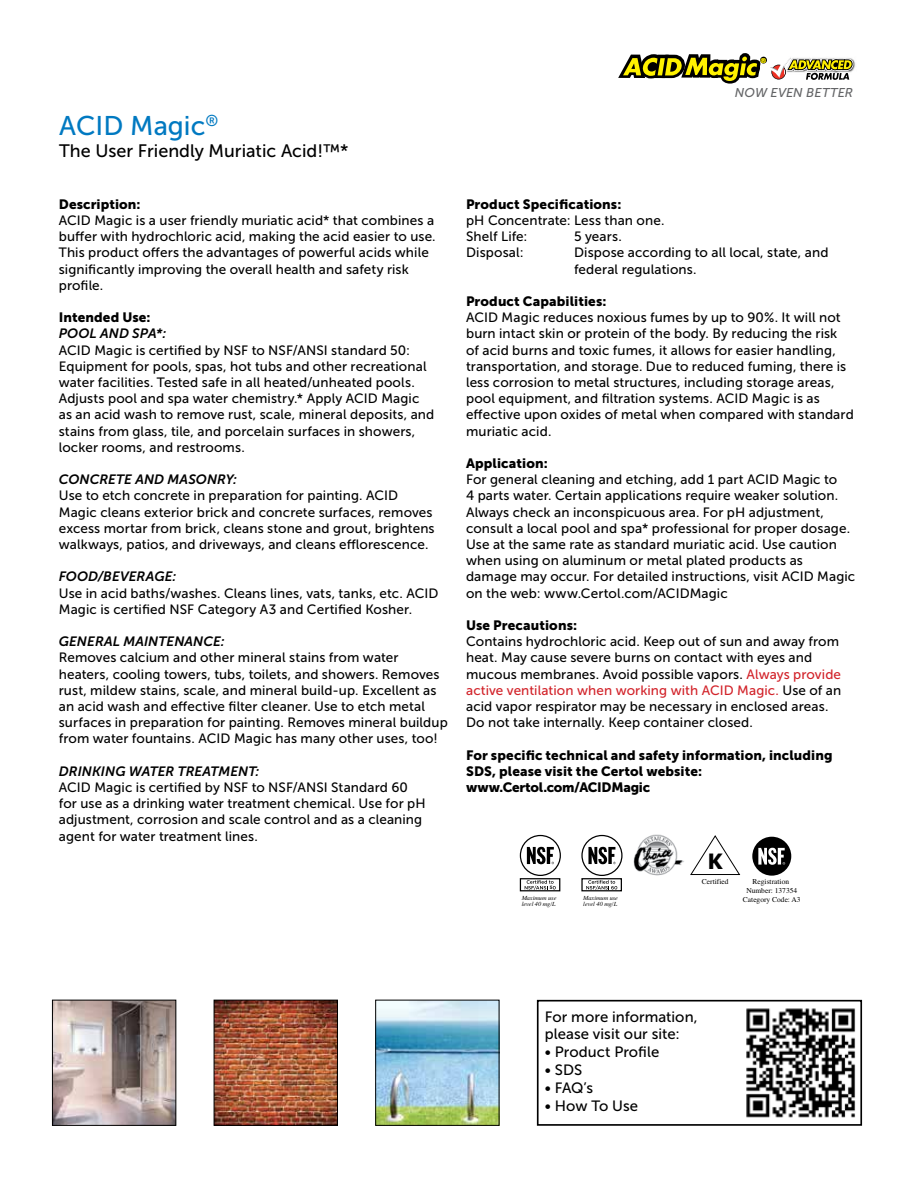
<style>
.page{position:relative;width:918px;height:1188px;background:#fff}
.page>*{position:absolute;margin:0;border:0;box-sizing:border-box;transform-origin:0 0}
.t1{font:27px "Museo Sans 500";color:#0079c1}
.t2{font:700 21.3px "Tahoma";color:#000}
.t3{font:18px "Museo Sans 500";color:#000}
.t4{font:14.85px/17.9px "Museo Sans 500";color:#000}
.t5{font:13.5px/16.2px "Museo Sans 500";letter-spacing:.01em;color:#000}
.t6{font:13.5px/16.2px "Museo Sans 900";letter-spacing:.005em;color:#000}
.t7{font:italic 13.5px "Museo Sans 700";letter-spacing:.005em;color:#000}
.t8{font:italic 12.75px "Museo Sans 500";letter-spacing:.01em;color:#636466}
.t9{font:7.5px/9px "Times";color:#010101;text-align:center}
.t10{font:italic 6.3px/6.3px "Times";color:#010101}
.t11{font:700 4.65px "Arial";color:#000}
.s1{color:#d2232a}
</style>
<div class="page">
<img style="left:54px;top:1002px;width:120px;height:122px">
<div style="left:52px;top:1000px;width:124px;height:126px;border:1px solid #000"></div>
<img style="left:377px;top:1002px;width:120px;height:122px">
<div style="left:375px;top:1000px;width:124px;height:126px;border:1px solid #000"></div>
<img style="left:216px;top:1002px;width:120px;height:122px">
<div style="left:214px;top:1000px;width:124px;height:126px;border:1px solid #000"></div>
<div style="left:752px;top:837px;width:39px;height:39px;background:#000;border-radius:50%"></div>
<svg style="left:758px;top:848px;width:27px;height:17px"></svg>
<svg style="left:690px;top:835px;width:51px;height:40px"></svg>
<img style="left:633px;top:835px;width:51px;height:41px">
<div style="left:581px;top:835px;width:42px;height:41px;border:1px solid #000;border-radius:50%"></div>
<svg style="left:588px;top:847px;width:28px;height:17px"></svg>
<div style="left:581px;top:878px;width:41px;height:13px;background:#fff;border:1px solid #000"></div>
<svg style="left:586px;top:880px;width:31px;height:10px"></svg>
<svg style="left:520px;top:836px;width:40px;height:39px"></svg>
<div style="left:520px;top:835px;width:41px;height:41px;border:1px solid #000;border-radius:50%"></div>
<svg style="left:527px;top:847px;width:27px;height:17px"></svg>
<div style="left:520px;top:878px;width:40px;height:13px;background:#fff;border:1px solid #000"></div>
<svg style="left:525px;top:880px;width:31px;height:10px"></svg>
<div style="left:537px;top:1000px;width:325px;height:126px;border:2px solid #000"></div>
<img style="left:746px;top:1008px;width:110px;height:110px">
<img style="left:853px;top:59px;width:2px;height:11px">
<svg style="left:618px;top:53px;width:235px;height:31px"></svg>
<h1 class="t1" style="left:59px;top:111px;width:161px">ACID Magic<sup>®</sup></h1>
<h3 class="t3" style="left:59px;top:141px;width:291px">The User Friendly Muriatic Acid!™*</h3>
<p class="t6" style="left:59px;top:196px;width:83px">Description:</p>
<p class="t5" style="left:59px;top:212px;width:378px">ACID Magic is a user friendly muriatic acid* that combines a buffer with hydrochloric acid, making the acid easier to use.<br>This product offers the advantages of powerful acids while significantly improving the overall health and safety risk profile.</p>
<p class="t6" style="left:59px;top:309px;width:93px">Intended Use:</p>
<p class="t7" style="left:59px;top:326px;width:109px">POOL AND SPA*:</p>
<p class="t5" style="left:59px;top:342px;width:377px">ACID Magic is certified by NSF to NSF/ANSI standard 50:<br>Equipment for pools, spas, hot tubs and other recreational water facilities. Tested safe in all heated/unheated pools.<br>Adjusts pool and spa water chemistry.* Apply ACID Magic as an acid wash to remove rust, scale, mineral deposits, and stains from glass, tile, and porcelain surfaces in showers, locker rooms, and restrooms.</p>
<p class="t7" style="left:59px;top:472px;width:180px">CONCRETE AND MASONRY:</p>
<p class="t5" style="left:59px;top:488px;width:377px">Use to etch concrete in preparation for painting. ACID Magic cleans exterior brick and concrete surfaces, removes excess mortar from brick, cleans stone and grout, brightens walkways, patios, and driveways, and cleans efflorescence.</p>
<p class="t7" style="left:59px;top:569px;width:119px">FOOD/BEVERAGE:</p>
<p class="t5" style="left:59px;top:585px;width:381px">Use in acid baths/washes. Cleans lines, vats, tanks, etc. ACID<br>Magic is certified NSF Category A3 and Certified Kosher.</p>
<p class="t7" style="left:59px;top:634px;width:167px">GENERAL MAINTENANCE:</p>
<p class="t5" style="left:59px;top:650px;width:390px">Removes calcium and other mineral stains from water heaters, cooling towers, tubs, toilets, and showers. Removes rust, mildew stains, scale, and mineral build-up. Excellent as an acid wash and effective filter cleaner. Use to etch metal surfaces in preparation for painting. Removes mineral buildup from water fountains. ACID Magic has many other uses, too!</p>
<p class="t7" style="left:59px;top:764px;width:202px">DRINKING WATER TREATMENT:</p>
<p class="t5" style="left:59px;top:779px;width:368px">ACID Magic is certified by NSF to NSF/ANSI Standard 60 for use as a drinking water treatment chemical. Use for pH adjustment, corrosion and scale control and as a cleaning agent for water treatment lines.</p>
<p class="t6" style="left:466px;top:196px;width:157px">Product Specifications:</p>
<p class="t5" style="left:466px;top:212px;width:200px">pH Concentrate: Less than one.<br>Shelf Life:</p>
<p class="t5" style="left:574px;top:229px;width:49px">5 years.</p>
<p class="t8" style="left:735px;top:86px;width:120px">NOW EVEN BETTER</p>
<p class="t5" style="left:466px;top:245px;width:59px">Disposal:</p>
<p class="t5" style="left:574px;top:245px;width:256px">Dispose according to all local, state, and federal regulations.</p>
<p class="t6" style="left:466px;top:293px;width:142px">Product Capabilities:</p>
<p class="t5" style="left:466px;top:310px;width:389px">ACID Magic reduces noxious fumes by up to 90%. It will not burn intact skin or protein of the body. By reducing the risk<br>of acid burns and toxic fumes, it allows for easier handling, transportation, and storage. Due to reduced fuming, there is less corrosion to metal structures, including storage areas, pool equipment, and filtration systems. ACID Magic is as effective upon oxides of metal when compared with standard muriatic acid.</p>
<p class="t6" style="left:466px;top:455px;width:83px">Application:</p>
<p class="t5" style="left:466px;top:472px;width:391px">For general cleaning and etching, add 1 part ACID Magic to<br>4 parts water. Certain applications require weaker solution.<br>Always check an inconspicuous area. For pH adjustment, consult a local pool and spa* professional for proper dosage.<br>Use at the same rate as standard muriatic acid. Use caution when using on aluminum or metal plated products as damage may occur. For detailed instructions, visit ACID Magic on the web: www.Certol.com/ACIDMagic</p>
<p class="t6" style="left:466px;top:617px;width:113px">Use Precautions:</p>
<p class="t5" style="left:466px;top:634px;width:377px">Contains hydrochloric acid. Keep out of sun and away from heat. May cause severe burns on contact with eyes and mucous membranes. Avoid possible vapors. <span class="s1">Always provide active ventilation when working with ACID Magic.</span> Use of an acid vapor respirator may be necessary in enclosed areas.<br>Do not take internally. Keep container closed.</p>
<p class="t6" style="left:466px;top:747px;width:368px">For specific technical and safety information, including<br>SDS, please visit the Certol website: www.Certol.com/ACIDMagic</p>
<p class="t11" style="left:550px;top:885px;width:4px">5</p>
<p class="t10" style="left:522px;top:894px;width:36px">Maximum use level 40 mg/L</p>
<p class="t10" style="left:583px;top:894px;width:36px">Maximum use level 40 mg/L</p>
<h2 class="t2" style="left:708px;top:846px;width:16px">K</h2>
<p class="t9" style="left:702px;top:876px;width:28px">Certified</p>
<p class="t9" style="left:743px;top:876px;width:59px">Registration<br>Number: 137354<br>Category Code: A3</p>
<p class="t4" style="left:545px;top:1008px;width:154px">For more information, please visit our site:</p>
<p class="t4" style="left:545px;top:1043px;width:116px">• Product Profile</p>
<p class="t4" style="left:545px;top:1061px;width:39px">• SDS</p>
<p class="t4" style="left:545px;top:1079px;width:50px">• FAQ’s</p>
<p class="t4" style="left:545px;top:1097px;width:95px">• How To Use</p>
</div>
